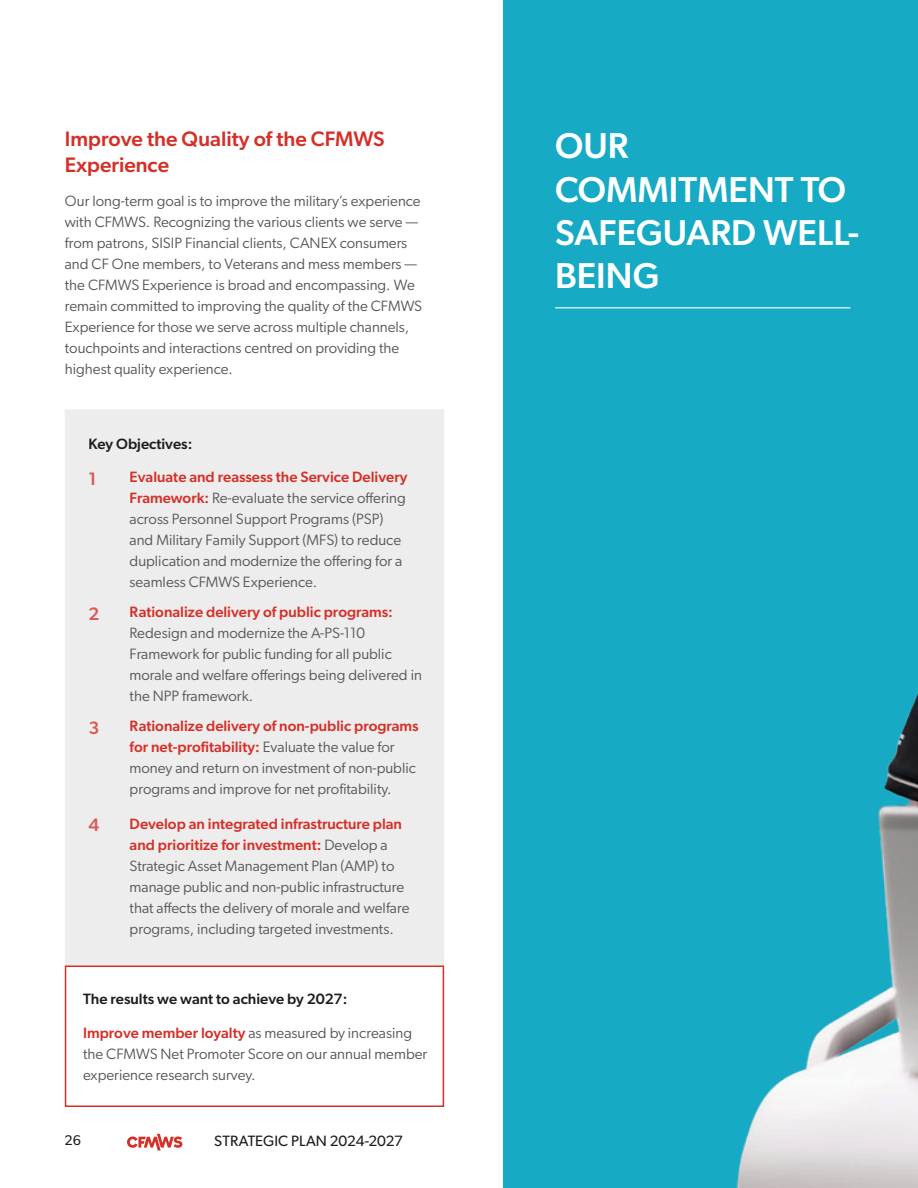
<style>
.page{position:relative;width:918px;height:1188px;background:#fff}
.page>*{position:absolute;margin:0;border:0;box-sizing:border-box;transform-origin:0 0}
.t1{font:500 36px/43.2px "Gibson";color:#fff}
.t2{font:500 21px/25.2px "Gibson";color:#d43027}
.t3{font:500 18px "Gibson";color:#dc5851}
.t4{font:15px/21px "Gibson";color:#585857}
.t5{font:500 15px "Gibson";color:#1d1d1c}
.t6{font:15px "Gibson";letter-spacing:-.005em;color:#1d1d1c}
.t7{font:14.1px "Gibson";color:#1d1d1c}
.s1{font-weight:500;color:#d43027}
</style>
<div class="page">
<div style="left:65px;top:409px;width:379px;height:558px;background:#ededee"></div>
<div style="left:65px;top:966px;width:379px;height:141px;border:2px solid #d43027"></div>
<svg style="left:127px;top:1134px;width:55px;height:17px"></svg>
<img style="left:503px;top:0;width:415px;height:1188px">
<p class="t2" style="left:65px;top:126px;width:321px">Improve the Quality of the CFMWS<br>Experience</p>
<p class="t4" style="left:65px;top:190px;width:359px">Our long-term goal is to improve the military’s experience with CFMWS. Recognizing the various clients we serve — from patrons, SISIP Financial clients, CANEX consumers and CF One members, to Veterans and mess members — the CFMWS Experience is broad and encompassing. We remain committed to improving the quality of the CFMWS Experience for those we serve across multiple channels, touchpoints and interactions centred on providing the highest quality experience.</p>
<p class="t5" style="left:88px;top:435px;width:105px">Key Objectives:</p>
<p class="t4" style="left:130px;top:466px;width:279px"><span class="s1">Evaluate and reassess the Service Delivery Framework:</span> Re-evaluate the service offering across Personnel Support Programs (PSP) and Military Family Support (MFS) to reduce duplication and modernize the offering for a seamless CFMWS Experience.</p>
<p class="t4" style="left:130px;top:602px;width:294px"><span class="s1">Rationalize delivery of public programs:<br></span>Redesign and modernize the A-PS-110<br>Framework for public funding for all public morale and welfare offerings being delivered in the NPP framework.</p>
<p class="t4" style="left:130px;top:715px;width:291px"><span class="s1">Rationalize delivery of non-public programs for net-profitability:</span> Evaluate the value for money and return on investment of non-public programs and improve for net profitability.</p>
<p class="t4" style="left:130px;top:813px;width:281px"><span class="s1">Develop an integrated infrastructure plan and prioritize for investment:</span> Develop a Strategic Asset Management Plan (AMP) to manage public and non-public infrastructure that affects the delivery of morale and welfare programs, including targeted investments.</p>
<p class="t3" style="left:88px;top:468px;width:10px">1</p>
<p class="t3" style="left:88px;top:603px;width:12px">2</p>
<p class="t3" style="left:88px;top:717px;width:12px">3</p>
<p class="t3" style="left:88px;top:814px;width:12px">4</p>
<p class="t5" style="left:83px;top:990px;width:266px">The results we want to achieve by 2027:</p>
<p class="t4" style="left:83px;top:1022px;width:346px"><span class="s1">Improve member loyalty</span> as measured by increasing the CFMWS Net Promoter Score on our annual member experience research survey.</p>
<p class="t7" style="left:65px;top:1132px;width:18px">26</p>
<p class="t6" style="left:214px;top:1132px;width:190px">STRATEGIC PLAN 2024-2027</p>
<p class="t1" style="left:555px;top:124px;width:305px">OUR<br>COMMITMENT TO<br>SAFEGUARD WELL-<br>BEING</p>
</div>
